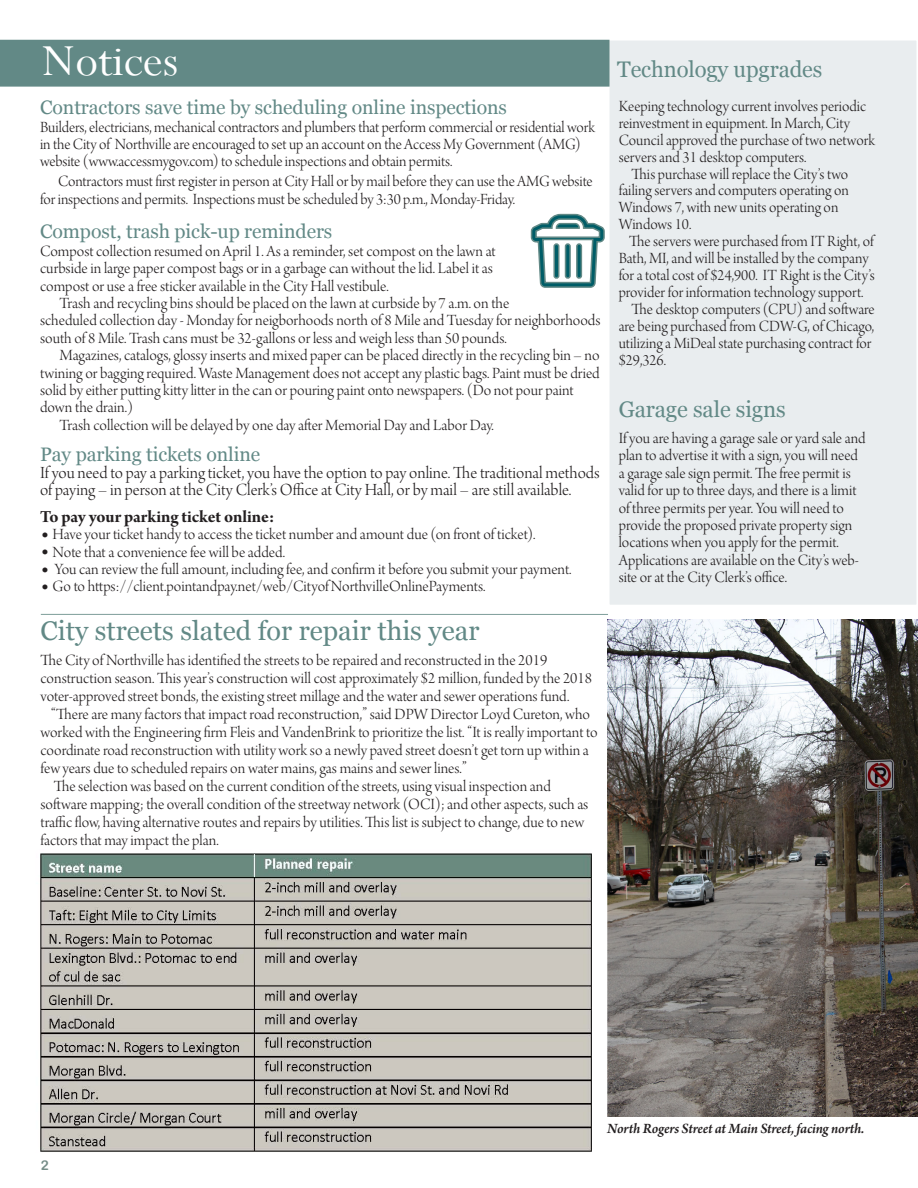
<style>
.page{position:relative;width:918px;height:1188px;background:#fff}
.page>*{position:absolute;margin:0;border:0;box-sizing:border-box;transform-origin:0 0}
.t1{font:49.5px "Perpetua";color:#fff}
.t2{font:27px "Georgia";color:#628986}
.t3{font:22.5px "Georgia";letter-spacing:-.005em;color:#628986}
.t4{font:19.5px "Georgia";letter-spacing:-.005em;color:#628986}
.t5{font:18px/17.4px "Arno Pro Light Display";color:#231f20}
.t6{font:18px "Arno Pro Bold Subhead";letter-spacing:-.005em;color:#231f20}
.t7{font:16.5px/17.4px "Arno Pro Light Display";color:#231f20}
.t8{font:italic 600 15px "Arno Pro";letter-spacing:-.015em;color:#231f20}
.t9{font:13.5px "Arial Rounded MT Bold";color:#768d88}
.s1{font-family:"Century Gothic";font-weight:700}
.s2{font-size:18px}
</style>
<div class="page">
<div style="left:609px;top:40px;width:308px;height:565px;background:#e9edef"></div>
<div style="left:608px;top:39px;width:310px;height:567px;border:2px solid #fff"></div>
<img style="left:607px;top:620px;width:311px;height:497px">
<img style="left:40px;top:853px;width:552px;height:298px">
<div style="left:32px;top:809px;width:575px;height:345px;border:2px solid #fff"></div>
<svg style="left:530px;top:213px;width:75px;height:75px"></svg>
<div style="left:0;top:40px;width:610px;height:47px;background:#628986"></div>
<hr style="left:41px;top:614px;width:567px;height:1px;background:#7d9d99">
<p class="t1" style="left:42px;top:30px;width:138px">Notices</p>
<p class="t4" style="left:40px;top:96px;width:468px">Contractors save time by scheduling online inspections</p>
<p class="t7" style="left:40px;top:119px;width:556px">Builders, electricians, mechanical contractors and plumbers that perform commercial or residential work in the City of Northville are encouraged to set up an account on the Access My Government (AMG) website (www.accessmygov.com) to schedule inspections and obtain permits.</p>
<p class="t7" style="left:40px;top:174px;width:554px;text-indent:18px">Contractors must first register in person at City Hall or by mail before they can use the AMG website for inspections and permits. Inspections must be scheduled by 3:30 p.m., Monday-Friday.</p>
<p class="t4" style="left:40px;top:220px;width:294px">Compost, trash pick-up reminders</p>
<p class="t7" style="left:40px;top:243px;width:457px">Compost collection resumed on April 1. As a reminder, set compost on the lawn at curbside in large paper compost bags or in a garbage can without the lid. Label it as compost or use a free sticker available in the City Hall vestibule.</p>
<p class="t7" style="left:40px;top:295px;width:562px;text-indent:20px">Trash and recycling bins should be placed on the lawn at curbside by 7 a.m. on the<br>scheduled collection day - Monday for neigborhoods north of 8 Mile and Tuesday for neighborhoods south of 8 Mile. Trash cans must be 32-gallons or less and weigh less than 50 pounds.</p>
<p class="t7" style="left:40px;top:348px;width:561px;text-indent:20px">Magazines, catalogs, glossy inserts and mixed paper can be placed directly in the recycling bin – no twining or bagging required. Waste Management does not accept any plastic bags. Paint must be dried solid by either putting kitty litter in the can or pouring paint onto newspapers. (Do not pour paint down the drain.)</p>
<p class="t7" style="left:60px;top:417px;width:436px">Trash collection will be delayed by one day after Memorial Day and Labor Day.</p>
<p class="t4" style="left:40px;top:442px;width:222px">Pay parking tickets online</p>
<p class="t5" style="left:40px;top:465px;width:561px">If you need to pay a parking ticket, you have the option to pay online. The traditional methods of paying – in person at the City Clerk’s Office at City Hall, or by mail – are still available.</p>
<p class="t6" style="left:40px;top:506px;width:236px">To pay your parking ticket online:</p>
<p class="t7" style="left:40px;top:527px;width:497px"><span class="s1">•</span> Have your ticket handy to access the ticket number and amount due (on front of ticket).</p>
<p class="t7" style="left:40px;top:544px;width:247px"><span class="s1">•</span> Note that a convenience fee will be added.</p>
<p class="t7" style="left:40px;top:562px;width:533px"><span class="s1">•</span> You can review the full amount, including fee, and confirm it before you submit your payment.</p>
<p class="t7" style="left:40px;top:579px;width:447px"><span class="s1">•</span> Go to https://client.pointandpay.net/web/Cityof NorthvilleOnlinePayments.</p>
<p class="t2" style="left:40px;top:615px;width:440px">City streets slated for repair this year</p>
<p class="t7" style="left:40px;top:652px;width:553px;line-height:18px">The City of Northville has identified the streets to be repaired and reconstructed in the 2019 construction season. This year’s construction will cost approximately $2 million, funded by the 2018 voter-approved street bonds, the existing street millage and the water and sewer operations fund.</p>
<p class="t7" style="left:51px;top:707px;width:540px"><span class="s2">“</span>There are many factors that impact road reconstruction,<span class="s2">”</span> said DPW Director Loyd Cureton, who</p>
<p class="t7" style="left:40px;top:725px;width:559px">worked with the Engineering firm Fleis and VandenBrink to prioritize the list. <span class="s2">“</span>It is really important to</p>
<p class="t7" style="left:40px;top:743px;width:550px">coordinate road reconstruction with utility work so a newly paved street doesn’t get torn up within a</p>
<p class="t7" style="left:40px;top:761px;width:428px">few years due to scheduled repairs on water mains, gas mains and sewer lines.<span class="s2">”</span></p>
<p class="t7" style="left:54px;top:779px;width:499px">The selection was based on the current condition of the streets, using visual inspection and</p>
<p class="t7" style="left:40px;top:797px;width:549px">software mapping; the overall condition of the streetway network (OCI); and other aspects, such as</p>
<p class="t7" style="left:40px;top:815px;width:545px">traffic flow, having alternative routes and repairs by utilities. This list is subject to change, due to new</p>
<p class="t7" style="left:40px;top:833px;width:180px">factors that may impact the plan.</p>
<p class="t3" style="left:617px;top:56px;width:207px">Technology upgrades</p>
<p class="t7" style="left:619px;top:98px;width:249px">Keeping technology current involves periodic</p>
<p class="t7" style="left:619px;top:115px;width:233px">reinvestment in equipment. In March, City</p>
<p class="t7" style="left:619px;top:132px;width:258px">Council approved the purchase of two network</p>
<p class="t7" style="left:619px;top:149px;width:189px">servers and 31 desktop computers.</p>
<p class="t7" style="left:632px;top:166px;width:218px">This purchase will replace the City’s two</p>
<p class="t7" style="left:619px;top:183px;width:232px">failing servers and computers operating on</p>
<p class="t7" style="left:619px;top:200px;width:221px">Windows 7, with new units operating on</p>
<p class="t7" style="left:619px;top:217px;width:74px">Windows 10.</p>
<p class="t7" style="left:629px;top:234px;width:246px">The servers were purchased from IT Right, of</p>
<p class="t7" style="left:619px;top:251px;width:251px">Bath, MI, and will be installed by the company</p>
<p class="t7" style="left:619px;top:268px;width:258px">for a total cost of $24,900. IT Right is the City’s</p>
<p class="t7" style="left:619px;top:285px;width:246px">provider for information technology support.</p>
<p class="t7" style="left:632px;top:302px;width:245px">The desktop computers (CPU) and software</p>
<p class="t7" style="left:619px;top:319px;width:257px">are being purchased from CDW-G, of Chicago,</p>
<p class="t7" style="left:619px;top:336px;width:254px">utilizing a MiDeal state purchasing contract for</p>
<p class="t7" style="left:619px;top:352px;width:49px">$29,326.</p>
<p class="t3" style="left:619px;top:395px;width:169px">Garage sale signs</p>
<p class="t7" style="left:619px;top:431px;width:248px">If you are having a garage sale or yard sale and plan to advertise it with a sign, you will need a garage sale sign permit. The free permit is valid for up to three days, and there is a limit of three permits per year. You will need to provide the proposed private property sign locations when you apply for the permit.<br>Applications are available on the City’s web&shy;site or at the City Clerk’s office.</p>
<p class="t9" style="left:41px;top:1157px;width:10px">2</p>
<p class="t8" style="left:607px;top:1119px;width:259px">North Rogers Street at Main Street, facing north.</p>
</div>
